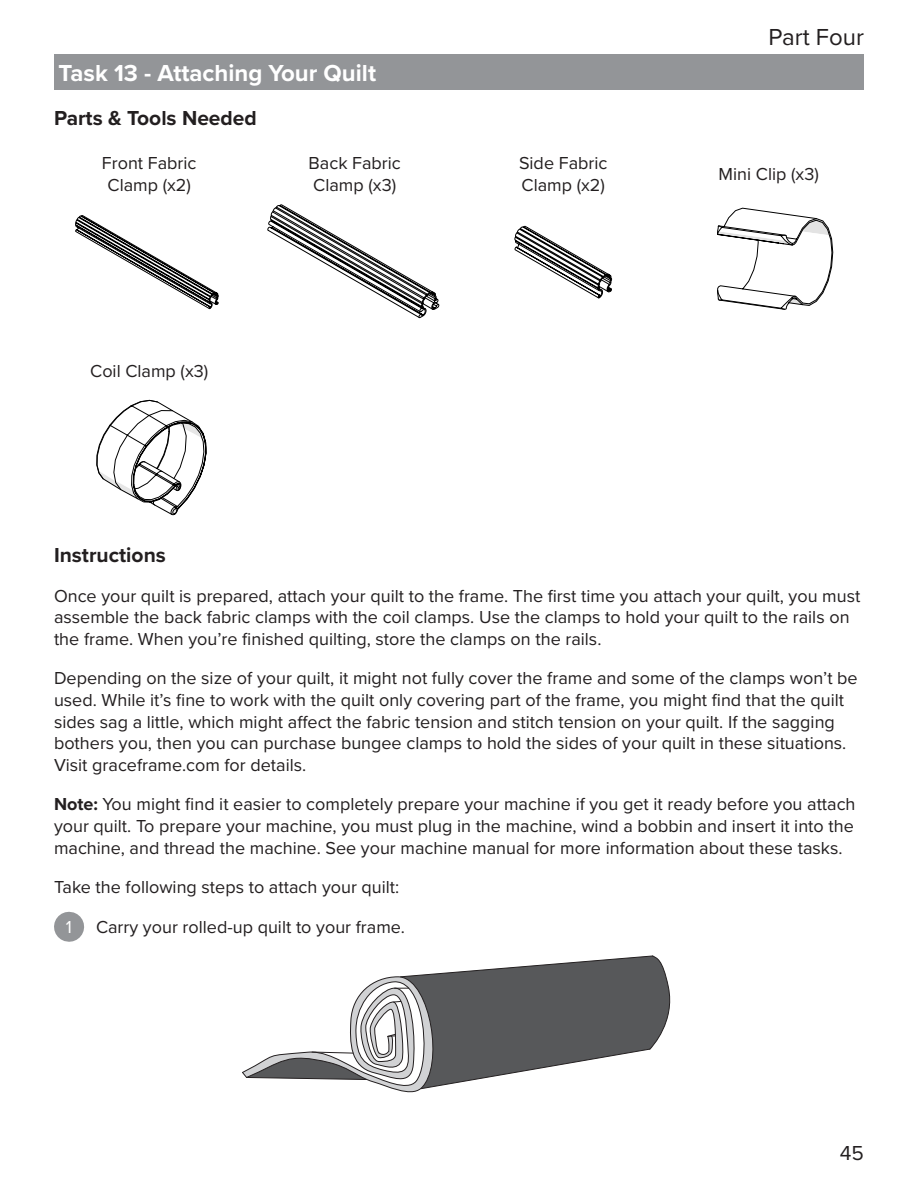
<style>
.page{position:relative;width:918px;height:1188px;background:#fff}
.page>*{position:absolute;margin:0;border:0;box-sizing:border-box;transform-origin:0 0}
.H1_-_Heading_1__In_TOC{font:700 24px "Proxima Nova";color:#fff}
.t1{font:24px "Proxima Nova";color:#231f20}
.H2Con_-_Heading_2_Continued__No_TOC{font:700 21px "Proxima Nova";color:#231f20}
.t2{font:21px "Proxima Nova";color:#231f20}
.B_-_Body{font:18px/21.6px "Proxima Nova";color:#231f20}
.RN_-_Run_In_Note{font:18px/21.6px "Proxima Nova";color:#231f20;text-align:justify}
.P__-_Part_Number{font:18px/21.6px "Proxima Nova";color:#231f20}
.t3{font:18px "Proxima Nova";color:#fff}
.s1{font-weight:700}
</style>
<div class="page">
<div style="left:54px;top:54px;width:810px;height:36px;background:#939598"></div>
<svg style="left:69px;top:912px;width:15px;height:30px"></svg>
<svg style="left:75px;top:215px;width:143px;height:94px"></svg>
<svg style="left:268px;top:205px;width:171px;height:113px"></svg>
<svg style="left:515px;top:226px;width:97px;height:72px"></svg>
<svg style="left:717px;top:208px;width:116px;height:102px"></svg>
<svg style="left:97px;top:400px;width:109px;height:115px"></svg>
<svg style="left:242px;top:955px;width:429px;height:138px"></svg>
<h1 class="t1" style="left:769px;top:20px;width:97px">Part Four</h1>
<p class="H1_-_Heading_1__In_TOC" style="left:58px;top:56px;width:319px">Task 13 - Attaching Your Quilt</p>
<p class="H2Con_-_Heading_2_Continued__No_TOC" style="left:54px;top:102px;width:204px">Parts &amp; Tools Needed</p>
<p class="P__-_Part_Number" style="left:102px;top:152px;width:96px;text-align:center">Front Fabric<br>Clamp (x2)</p>
<p class="P__-_Part_Number" style="left:309px;top:152px;width:94px">Back Fabric<br>Clamp (x3)</p>
<p class="P__-_Part_Number" style="left:519px;top:152px;width:90px">Side Fabric<br>Clamp (x2)</p>
<p class="P__-_Part_Number" style="left:719px;top:163px;width:102px">Mini Clip (x3)</p>
<p class="P__-_Part_Number" style="left:90px;top:360px;width:120px">Coil Clamp (x3)</p>
<p class="H2Con_-_Heading_2_Continued__No_TOC" style="left:54px;top:539px;width:113px">Instructions</p>
<p class="B_-_Body" style="left:54px;top:584px;width:808px">Once your quilt is prepared, attach your quilt to the frame. The first time you attach your quilt, you must assemble the back fabric clamps with the coil clamps. Use the clamps to hold your quilt to the rails on the frame. When you’re finished quilting, store the clamps on the rails.</p>
<p class="B_-_Body" style="left:54px;top:667px;width:805px">Depending on the size of your quilt, it might not fully cover the frame and some of the clamps won’t be used. While it’s fine to work with the quilt only covering part of the frame, you might find that the quilt sides sag a little, which might affect the fabric tension and stitch tension on your quilt. If the sagging bothers you, then you can purchase bungee clamps to hold the sides of your quilt in these situations.<br>Visit graceframe.com for details.</p>
<p class="RN_-_Run_In_Note" style="left:54px;top:793px;width:803px"><span class="s1">Note:</span> You might find it easier to completely prepare your machine if you get it ready before you attach your quilt. To prepare your machine, you must plug in the machine, wind a bobbin and insert it into the machine, and thread the machine. See your machine manual for more information about these tasks.</p>
<p class="B_-_Body" style="left:54px;top:876px;width:347px">Take the following steps to attach your quilt:</p>
<p class="t3" style="left:66px;top:913px;width:8px">1</p>
<p class="B_-_Body" style="left:96px;top:915px;width:311px">Carry your rolled-up quilt to your frame.</p>
<p class="t2" style="left:840px;top:1138px;width:26px">45</p>
</div>
